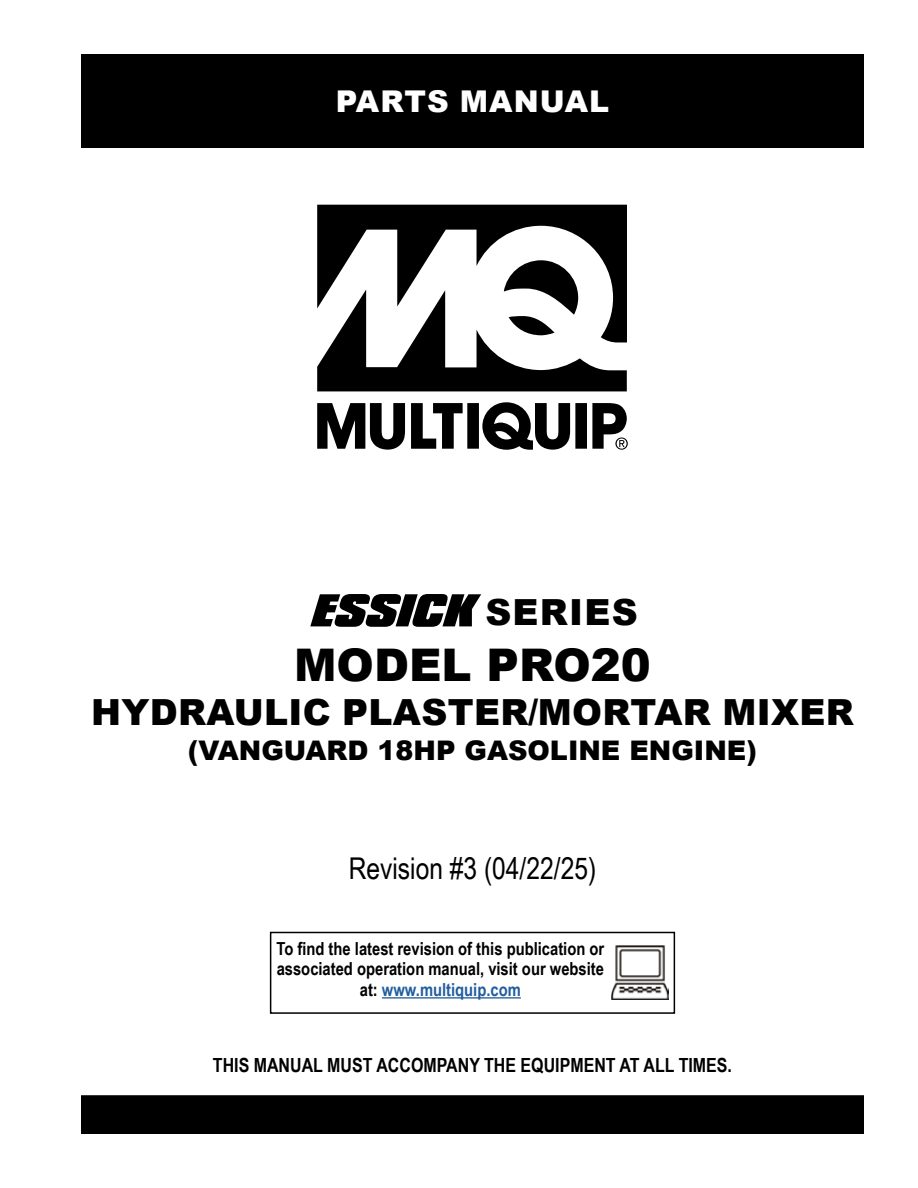
<style>
.page{position:relative;width:918px;height:1188px;background:#fff}
.page>*{position:absolute;margin:0;border:0;box-sizing:border-box;transform-origin:0 0}
.t1{font:900 45px "Arial";color:#000}
.t2{font:900 36px "Arial";letter-spacing:.01em;color:#000}
.t3{font:30px "Arial Narrow";color:#000}
.t4{font:900 30px "Arial";letter-spacing:.035em;color:#fff}
.t5{font:900 27px "Arial";color:#000}
.t6{font:700 19.5px "Arial Narrow";color:#000}
.t7{font:700 18px/20.7px "Arial Narrow";color:#000;text-align:center}
.s1{color:#215e9e}
</style>
<div class="page">
<div style="left:81px;top:54px;width:783px;height:94px;background:#000"></div>
<svg style="left:317px;top:205px;width:311px;height:245px"></svg>
<svg style="left:310px;top:594px;width:171px;height:33px"></svg>
<div style="left:82px;top:1096px;width:781px;height:37px;background:#000"></div>
<div style="left:81px;top:1095px;width:783px;height:39px;border:2px solid #000"></div>
<div style="left:270px;top:932px;width:405px;height:82px;border:2px solid #000"></div>
<img style="left:611px;top:946px;width:58px;height:54px">
<hr style="left:382px;top:997px;width:139px;height:2px;background:#215e9e">
<h3 class="t4" style="left:336px;top:79px;width:275px">PARTS MANUAL</h3>
<h2 class="t2" style="left:485px;top:586px;width:154px">SERIES</h2>
<h1 class="t1" style="left:294px;top:632px;width:358px">MODEL PRO20</h1>
<h2 class="t2" style="left:91px;top:686px;width:764px">HYDRAULIC PLASTER/MORTAR MIXER</h2>
<h3 class="t5" style="left:188px;top:731px;width:570px">(VANGUARD 18HP GASOLINE ENGINE)</h3>
<h3 class="t3" style="left:349px;top:846px;width:249px">Revision #3 (04/22/25)</h3>
<p class="t7" style="left:276px;top:937px;width:329px">To find the latest revision of this publication or associated operation manual, visit our website at: <span class="s1">www.multiquip.com</span></p>
<p class="t6" style="left:213px;top:1050px;width:521px">THIS MANUAL MUST ACCOMPANY THE EQUIPMENT AT ALL TIMES.</p>
</div>
